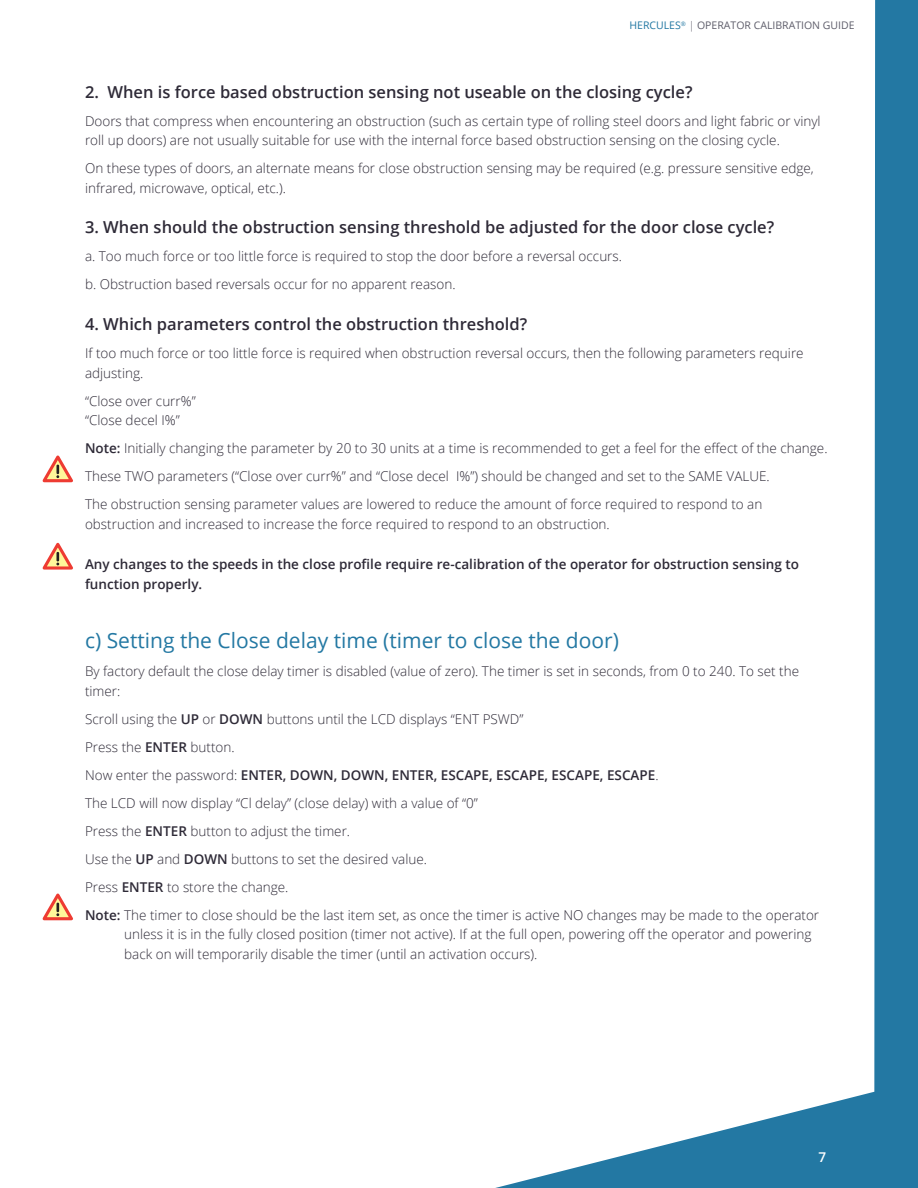
<style>
.page{position:relative;width:918px;height:1188px;background:#fff}
.page>*{position:absolute;margin:0;border:0;box-sizing:border-box;transform-origin:0 0}
.t1{font:21px "Open Sans";color:#2378a3}
.t2{font:600 16.5px "Open Sans";color:#2e2a37}
.t3{font:300 13.5px/19.5px "Open Sans";color:#2e2a37}
.t4{font:600 13.5px/19.5px "Open Sans";color:#2e2a37}
.t5{font:600 13.5px "Open Sans";color:#fff}
.t6{font:10.5px "Open Sans";color:#5f5e6b}
.s1{color:#2378a3}
.s2{font-weight:300}
.s3{font-weight:600}
</style>
<div class="page">
<svg style="left:495px;top:0;width:423px;height:1188px"></svg>
<div style="left:812px;top:1144px;width:21px;height:44px;background:#2378a3"></div>
<svg style="left:43px;top:455px;width:30px;height:27px"></svg>
<svg style="left:43px;top:543px;width:30px;height:27px"></svg>
<svg style="left:43px;top:893px;width:30px;height:27px"></svg>
<p class="t6" style="left:629px;top:18px;width:227px"><span class="s1">HERCULES</span><sup>®</sup> <span class="s2">|</span> OPERATOR CALIBRATION GUIDE</p>
<p class="t2" style="left:85px;top:80px;width:609px">2. When is force based obstruction sensing not useable on the closing cycle?</p>
<p class="t3" style="left:85px;top:111px;width:737px">Doors that compress when encountering an obstruction (such as certain type of rolling steel doors and light fabric or vinyl roll up doors) are not usually suitable for use with the internal force based obstruction sensing on the closing cycle.</p>
<p class="t3" style="left:85px;top:158px;width:730px">On these types of doors, an alternate means for close obstruction sensing may be required (e.g. pressure sensitive edge, infrared, microwave, optical, etc.).</p>
<p class="t2" style="left:85px;top:216px;width:691px">3. When should the obstruction sensing threshold be adjusted for the door close cycle?</p>
<p class="t3" style="left:85px;top:246px;width:539px">a. Too much force or too little force is required to stop the door before a reversal occurs.</p>
<p class="t3" style="left:85px;top:274px;width:372px">b. Obstruction based reversals occur for no apparent reason.</p>
<p class="t2" style="left:85px;top:313px;width:444px">4. Which parameters control the obstruction threshold?</p>
<p class="t3" style="left:85px;top:343px;width:720px">If too much force or too little force is required when obstruction reversal occurs, then the following parameters require adjusting.</p>
<p class="t3" style="left:85px;top:391px;width:112px">“Close over curr%” “Close decel I%”</p>
<p class="t3" style="left:85px;top:438px;width:744px"><span class="s3">Note:</span> Initially changing the parameter by 20 to 30 units at a time is recommended to get a feel for the effect of the change.</p>
<p class="t3" style="left:85px;top:466px;width:686px">These TWO parameters (“Close over curr%” and “Close decel I%”) should be changed and set to the SAME VALUE.</p>
<p class="t3" style="left:85px;top:494px;width:679px">The obstruction sensing parameter values are lowered to reduce the amount of force required to respond to an obstruction and increased to increase the force required to respond to an obstruction.</p>
<p class="t4" style="left:85px;top:555px;width:715px">Any changes to the speeds in the close profile require re-calibration of the operator for obstruction sensing to function properly.</p>
<p class="t1" style="left:85px;top:626px;width:535px">c) Setting the Close delay time (timer to close the door)</p>
<p class="t3" style="left:85px;top:661px;width:716px">By factory default the close delay timer is disabled (value of zero). The timer is set in seconds, from 0 to 240. To set the timer:</p>
<p class="t3" style="left:85px;top:709px;width:440px">Scroll using the <span class="s3">UP</span> or <span class="s3">DOWN</span> buttons until the LCD displays “ENT PSWD”</p>
<p class="t3" style="left:85px;top:737px;width:151px">Press the <span class="s3">ENTER</span> button.</p>
<p class="t4" style="left:85px;top:765px;width:575px"><span class="s2">Now enter the password:</span> ENTER, DOWN, DOWN, ENTER, ESCAPE, ESCAPE, ESCAPE, ESCAPE<span class="s2">.</span></p>
<p class="t3" style="left:85px;top:793px;width:394px">The LCD will now display “Cl delay” (close delay) with a value of “0”</p>
<p class="t3" style="left:85px;top:821px;width:267px">Press the <span class="s3">ENTER</span> button to adjust the timer.</p>
<p class="t3" style="left:85px;top:849px;width:343px">Use the <span class="s3">UP</span> and <span class="s3">DOWN</span> buttons to set the desired value.</p>
<p class="t3" style="left:85px;top:877px;width:205px">Press <span class="s3">ENTER</span> to store the change.</p>
<p class="t3" style="left:124px;top:905px;width:697px;text-indent:-39px"><span class="s3">Note:</span> The timer to close should be the last item set, as once the timer is active NO changes may be made to the operator unless it is in the fully closed position (timer not active). If at the full open, powering off the operator and powering back on will temporarily disable the timer (until an activation occurs).</p>
<p class="t5" style="left:818px;top:1148px;width:9px">7</p>
</div>
